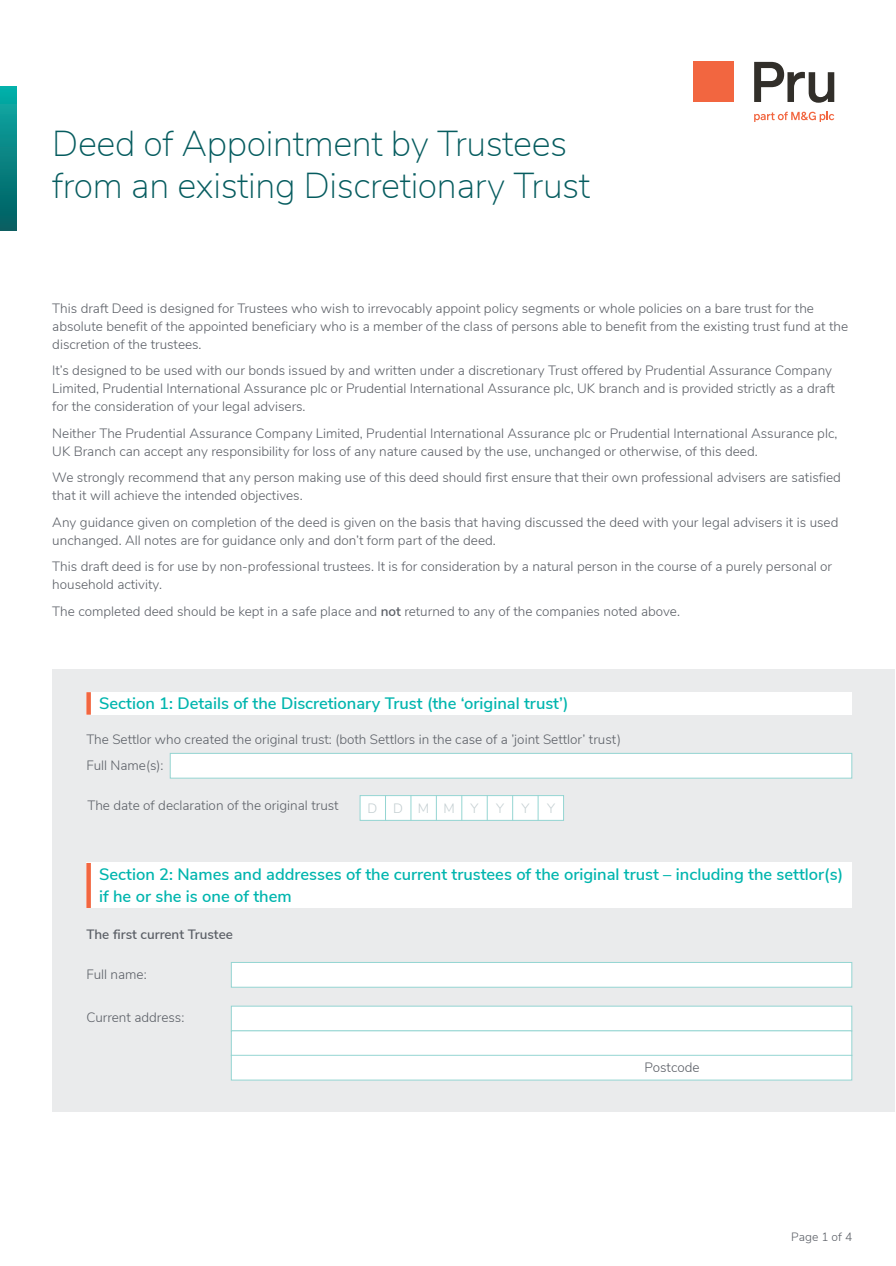
<style>
.page{position:relative;width:896px;height:1266px;background:#fff}
.page>*{position:absolute;margin:0;border:0;box-sizing:border-box;transform-origin:0 0}
.t1{font:200 36px/42px "Nunito Sans";letter-spacing:-.01em;color:#065c5f}
.t2{font:600 16.5px/22.5px "Nunito Sans";color:#00b5ae}
.t3{font:300 13.5px/18px "Nunito Sans";color:#5b5f66}
.t4{font:600 13.5px "Nunito Sans";color:#5b5f66}
.t5{font:300 13.5px "Nunito Sans";color:#c3ced1}
.t6{font:300 12px "Nunito Sans";color:#5b5f66}
.s1{font-weight:600}
</style>
<div class="page">
<div style="left:52px;top:669px;width:842px;height:442px;background:#eaebec"></div>
<div style="left:170px;top:753px;width:682px;height:25px;background:#fff;border:1px solid #94d5d2"></div>
<div style="left:86px;top:692px;width:766px;height:22px;background:#fff"></div>
<div style="left:86px;top:692px;width:5px;height:22px;background:#f26640"></div>
<div style="left:360px;top:795px;width:203px;height:25px;background:#fff"></div>
<div style="left:359px;top:795px;width:205px;height:25px;border:1px solid #94d5d2"></div>
<svg style="left:385px;top:795px;width:1px;height:25px"></svg>
<svg style="left:410px;top:795px;width:1px;height:25px"></svg>
<svg style="left:436px;top:795px;width:1px;height:25px"></svg>
<svg style="left:461px;top:795px;width:1px;height:25px"></svg>
<svg style="left:487px;top:795px;width:1px;height:25px"></svg>
<svg style="left:512px;top:795px;width:1px;height:25px"></svg>
<svg style="left:537px;top:795px;width:1px;height:25px"></svg>
<div style="left:86px;top:862px;width:766px;height:45px;background:#fff"></div>
<div style="left:86px;top:862px;width:5px;height:45px;background:#f26640"></div>
<div style="left:231px;top:962px;width:621px;height:25px;background:#fff;border:1px solid #94d5d2"></div>
<div style="left:231px;top:1005px;width:621px;height:26px;background:#fff;border:1px solid #94d5d2"></div>
<div style="left:231px;top:1030px;width:621px;height:25px;background:#fff;border:1px solid #94d5d2"></div>
<div style="left:231px;top:1055px;width:620px;height:24px;background:#fff"></div>
<div style="left:231px;top:1054px;width:621px;height:26px;border:1px solid #94d5d2"></div>
<svg style="left:754px;top:62px;width:80px;height:41px"></svg>
<div style="left:693px;top:62px;width:40px;height:40px;background:#f26640"></div>
<svg style="left:754px;top:112px;width:80px;height:10px"></svg>
<div style="left:0;top:86px;width:16px;height:145px;background:linear-gradient(to bottom,#0aaea9,#045c5f)"></div>
<h1 class="t1" style="left:52px;top:121px;width:539px">Deed of Appointment by Trustees from an existing Discretionary Trust</h1>
<p class="t3" style="left:52px;top:298px;width:797px">This draft Deed is designed for Trustees who wish to irrevocably appoint policy segments or whole policies on a bare trust for the absolute benefit of the appointed beneficiary who is a member of the class of persons able to benefit from the existing trust fund at the discretion of the trustees.</p>
<p class="t3" style="left:52px;top:360px;width:783px">It’s designed to be used with our bonds issued by and written under a discretionary Trust offered by Prudential Assurance Company<br>Limited, Prudential International Assurance plc or Prudential International Assurance plc, UK branch and is provided strictly as a draft for the consideration of your legal advisers.</p>
<p class="t3" style="left:52px;top:423px;width:786px">Neither The Prudential Assurance Company Limited, Prudential International Assurance plc or Prudential International Assurance plc,<br>UK Branch can accept any responsibility for loss of any nature caused by the use, unchanged or otherwise, of this deed.</p>
<p class="t3" style="left:52px;top:467px;width:790px">We strongly recommend that any person making use of this deed should first ensure that their own professional advisers are satisfied that it will achieve the intended objectives.</p>
<p class="t3" style="left:52px;top:512px;width:787px">Any guidance given on completion of the deed is given on the basis that having discussed the deed with your legal advisers it is used unchanged. All notes are for guidance only and don’t form part of the deed.</p>
<p class="t3" style="left:52px;top:556px;width:781px">This draft deed is for use by non-professional trustees. It is for consideration by a natural person in the course of a purely personal or household activity.</p>
<p class="t3" style="left:52px;top:601px;width:629px">The completed deed should be kept in a safe place and <span class="s1">not</span> returned to any of the companies noted above.</p>
<p class="t2" style="left:99px;top:691px;width:471px">Section 1: Details of the Discretionary Trust (the ‘original trust’)</p>
<p class="t3" style="left:86px;top:729px;width:536px">The Settlor who created the original trust: (both Settlors in the case of a ’joint Settlor’ trust)</p>
<p class="t3" style="left:86px;top:755px;width:79px">Full Name(s):</p>
<p class="t3" style="left:87px;top:795px;width:253px">The date of declaration of the original trust</p>
<p class="t5" style="left:367px;top:798px;width:112px">D DMMY</p>
<p class="t5" style="left:496px;top:798px;width:9px">Y</p>
<p class="t5" style="left:521px;top:798px;width:9px">Y</p>
<p class="t5" style="left:547px;top:798px;width:9px">Y</p>
<p class="t2" style="left:99px;top:861px;width:745px">Section 2: Names and addresses of the current trustees of the original trust – including the settlor(s) if he or she is one of them</p>
<p class="t4" style="left:86px;top:924px;width:148px">The first current Trustee</p>
<p class="t3" style="left:86px;top:964px;width:62px">Full name:</p>
<p class="t3" style="left:86px;top:1007px;width:99px">Current address:</p>
<p class="t3" style="left:644px;top:1057px;width:57px">Postcode</p>
<p class="t6" style="left:791px;top:1227px;width:62px">Page 1 of 4</p>
</div>
